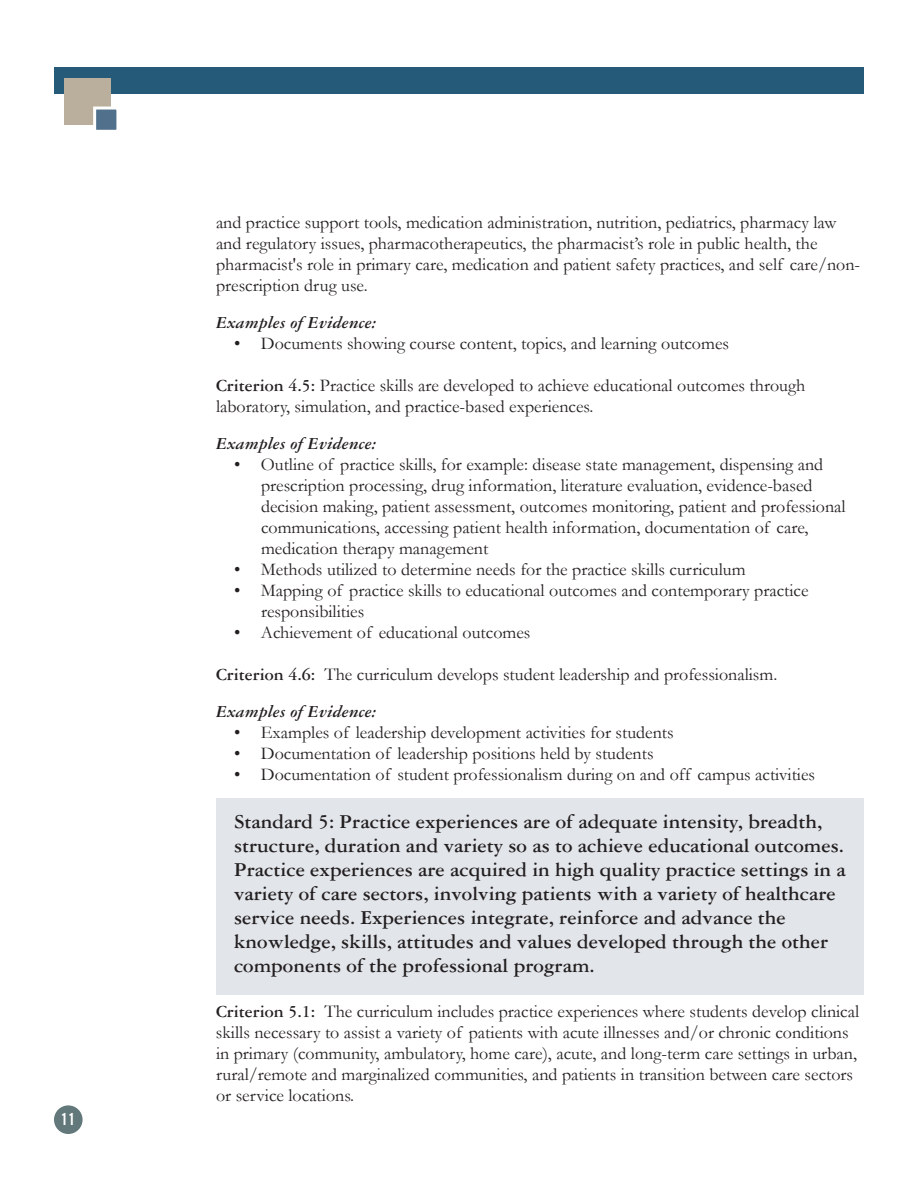
<style>
.page{position:relative;width:918px;height:1188px;background:#fff}
.page>*{position:absolute;margin:0;border:0;box-sizing:border-box;transform-origin:0 0}
.t1{font:700 21px/24px "Garamond Three";color:#231f20}
.t2{font:18px/21px "Garamond";color:#231f20}
.t3{font:italic 700 18px "Garamond Three";color:#231f20}
.t4{font:16.5px "Trade Gothic Bold Cond Twenty";color:#fff}
.s1{font-family:"Garamond Three";font-weight:700}
</style>
<div class="page">
<div style="left:216px;top:798px;width:648px;height:197px;background:#e2e5ea"></div>
<div style="left:54px;top:68px;width:810px;height:26px;background:#255b79"></div>
<div style="left:54px;top:1105px;width:29px;height:29px;background:#63787a;border-radius:50%"></div>
<div style="left:64px;top:78px;width:47px;height:47px;background:#b9af9c"></div>
<div style="left:96px;top:110px;width:20px;height:20px;background:#50708b"></div>
<div style="left:93px;top:107px;width:26px;height:26px;border:3px solid #fff"></div>
<p class="t4" style="left:61px;top:1113px;width:16px">11</p>
<p class="t2" style="left:216px;top:212px;width:646px">and practice support tools, medication administration, nutrition, pediatrics, pharmacy law and regulatory issues, pharmacotherapeutics, the pharmacist’s role in public health, the pharmacist's role in primary care, medication and patient safety practices, and self care/non&shy;prescription drug use.</p>
<p class="t3" style="left:216px;top:316px;width:162px">Examples of Evidence:</p>
<p class="t2" style="left:234px;top:333px;width:497px">• Documents showing course content, topics, and learning outcomes</p>
<p class="t2" style="left:216px;top:375px;width:591px"><span class="s1">Criterion 4.5:</span> Practice skills are developed to achieve educational outcomes through laboratory, simulation, and practice-based experiences.</p>
<p class="t3" style="left:216px;top:437px;width:162px">Examples of Evidence:</p>
<p class="t2" style="left:261px;top:454px;width:586px;text-indent:-27px">• Outline of practice skills, for example: disease state management, dispensing and prescription processing, drug information, literature evaluation, evidence-based decision making, patient assessment, outcomes monitoring, patient and professional communications, accessing patient health information, documentation of care, medication therapy management</p>
<p class="t2" style="left:234px;top:559px;width:513px">• Methods utilized to determine needs for the practice skills curriculum</p>
<p class="t2" style="left:261px;top:580px;width:549px;text-indent:-27px">• Mapping of practice skills to educational outcomes and contemporary practice responsibilities</p>
<p class="t2" style="left:234px;top:622px;width:298px">• Achievement of educational outcomes</p>
<p class="t2" style="left:216px;top:664px;width:563px"><span class="s1">Criterion 4.6:</span> The curriculum develops student leadership and professionalism.</p>
<p class="t3" style="left:216px;top:706px;width:162px">Examples of Evidence:</p>
<p class="t2" style="left:234px;top:722px;width:441px">• Examples of leadership development activities for students</p>
<p class="t2" style="left:234px;top:743px;width:421px">• Documentation of leadership positions held by students</p>
<p class="t2" style="left:234px;top:764px;width:583px">• Documentation of student professionalism during on and off campus activities</p>
<p class="t1" style="left:234px;top:812px;width:613px">Standard 5: Practice experiences are of adequate intensity, breadth, structure, duration and variety so as to achieve educational outcomes.<br>Practice experiences are acquired in high quality practice settings in a variety of care sectors, involving patients with a variety of healthcare service needs. Experiences integrate, reinforce and advance the knowledge, skills, attitudes and values developed through the other components of the professional program.</p>
<p class="t2" style="left:216px;top:1001px;width:645px"><span class="s1">Criterion 5.1:</span> The curriculum includes practice experiences where students develop clinical skills necessary to assist a variety of patients with acute illnesses and/or chronic conditions in primary (community, ambulatory, home care), acute, and long-term care settings in urban, rural/remote and marginalized communities, and patients in transition between care sectors or service locations.</p>
</div>
